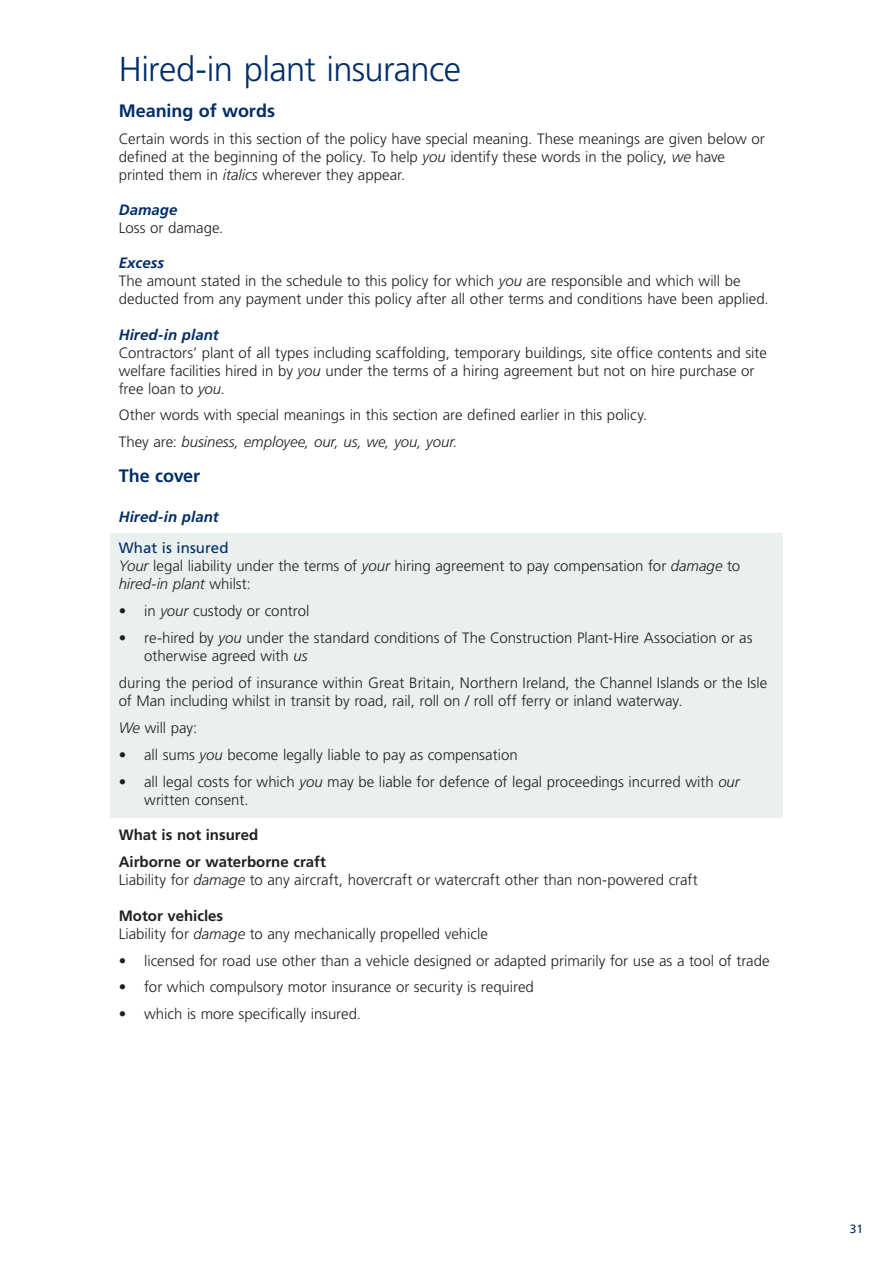
<style>
.page{position:relative;width:893px;height:1263px;background:#fff}
.page>*{position:absolute;margin:0;border:0;box-sizing:border-box;transform-origin:0 0}
.t1{font:300 34.5px "Frutiger LT Std";letter-spacing:-.02em;color:#002d66}
.t2{font:700 18px "Frutiger LT Std";letter-spacing:-.005em;color:#002d66}
.t3{font:300 15px/18px "Frutiger LT Std";color:#231f20}
.t4{font:700 15px/27.3px "Frutiger LT Std";color:#231f20}
.t5{font:italic 700 15px "Frutiger LT Std";letter-spacing:.005em;color:#002d66}
.t6{font:12px "Frutiger LT Std";color:#002d66}
.s1{font-style:italic}
.s2{font-weight:700;font-style:italic;color:#002d66}
.s3{font-weight:400;color:#002d66}
.s4{font-weight:700}
</style>
<div class="page">
<div style="left:110px;top:533px;width:673px;height:32px;background:#eaf0f0"></div>
<div style="left:110px;top:551px;width:673px;height:50px;background:#eaf0f0"></div>
<div style="left:110px;top:596px;width:673px;height:32px;background:#eaf0f0"></div>
<div style="left:110px;top:623px;width:673px;height:50px;background:#eaf0f0"></div>
<div style="left:110px;top:668px;width:673px;height:50px;background:#eaf0f0"></div>
<div style="left:110px;top:713px;width:673px;height:32px;background:#eaf0f0"></div>
<div style="left:110px;top:740px;width:673px;height:32px;background:#eaf0f0"></div>
<div style="left:110px;top:767px;width:673px;height:50px;background:#eaf0f0"></div>
<h1 class="t1" style="left:119px;top:50px;width:344px">Hired-in plant insurance</h1>
<p class="t2" style="left:119px;top:100px;width:158px">Meaning of words</p>
<p class="t3" style="left:119px;top:130px;width:648px">Certain words in this section of the policy have special meaning. These meanings are given below or defined at the beginning of the policy. To help <span class="s1">you</span> identify these words in the policy, <span class="s1">we</span> have printed them in <span class="s1">italics</span> wherever they appear.</p>
<p class="t5" style="left:119px;top:201px;width:60px">Damage</p>
<p class="t3" style="left:119px;top:219px;width:106px">Loss or damage.</p>
<p class="t3" style="left:119px;top:254px;width:651px"><span class="s2">Excess<br></span>The amount stated in the schedule to this policy for which <span class="s1">you</span> are responsible and which will be deducted from any payment under this policy after all other terms and conditions have been applied.</p>
<p class="t5" style="left:119px;top:326px;width:101px">Hired-in plant</p>
<p class="t3" style="left:119px;top:344px;width:650px">Contractors’ plant of all types including scaffolding, temporary buildings, site office contents and site welfare facilities hired in by <span class="s1">you</span> under the terms of a hiring agreement but not on hire purchase or free loan to <span class="s1">you</span>.</p>
<p class="t3" style="left:119px;top:402px;width:530px;line-height:26.5px">Other words with special meanings in this section are defined earlier in this policy.<br>They are: <span class="s1">business, employee, our, us, we, you, your.</span></p>
<p class="t2" style="left:119px;top:465px;width:83px">The cover</p>
<p class="t5" style="left:119px;top:508px;width:101px">Hired-in plant</p>
<p class="t3" style="left:119px;top:539px;width:623px"><span class="s3">What is insured<br></span><span class="s1">Your</span> legal liability under the terms of <span class="s1">your</span> hiring agreement to pay compensation for <span class="s1">damage</span> to <span class="s1">hired</span>-<span class="s1">in plant</span> whilst:</p>
<p class="t3" style="left:119px;top:602px;width:192px">• in <span class="s1">your</span> custody or control</p>
<p class="t3" style="left:144px;top:629px;width:610px;text-indent:-26px">• re-hired by <span class="s1">you</span> under the standard conditions of The Construction Plant-Hire Association or as otherwise agreed with <span class="s1">us</span></p>
<p class="t3" style="left:119px;top:674px;width:650px">during the period of insurance within Great Britain, Northern Ireland, the Channel Islands or the Isle of Man including whilst in transit by road, rail, roll on / roll off ferry or inland waterway.</p>
<p class="t3" style="left:119px;top:719px;width:80px"><span class="s1">We</span> will pay:</p>
<p class="t3" style="left:119px;top:746px;width:401px">• all sums <span class="s1">you</span> become legally liable to pay as compensation</p>
<p class="t3" style="left:144px;top:773px;width:597px;text-indent:-26px">• all legal costs for which <span class="s1">you</span> may be liable for defence of legal proceedings incurred with <span class="s1">our </span>written consent.</p>
<p class="t4" style="left:119px;top:821px;width:209px">What is not insured<br>Airborne or waterborne craft</p>
<p class="t3" style="left:119px;top:871px;width:581px">Liability for <span class="s1">damage</span> to any aircraft, hovercraft or watercraft other than non-powered craft</p>
<p class="t3" style="left:119px;top:907px;width:371px"><span class="s4">Motor vehicles<br></span>Liability for <span class="s1">damage</span> to any mechanically propelled vehicle</p>
<p class="t3" style="left:119px;top:952px;width:653px">• licensed for road use other than a vehicle designed or adapted primarily for use as a tool of trade</p>
<p class="t3" style="left:119px;top:978px;width:417px">• for which compulsory motor insurance or security is required</p>
<p class="t3" style="left:119px;top:1005px;width:244px">• which is more specifically insured.</p>
<p class="t6" style="left:850px;top:1222px;width:15px">31</p>
</div>
